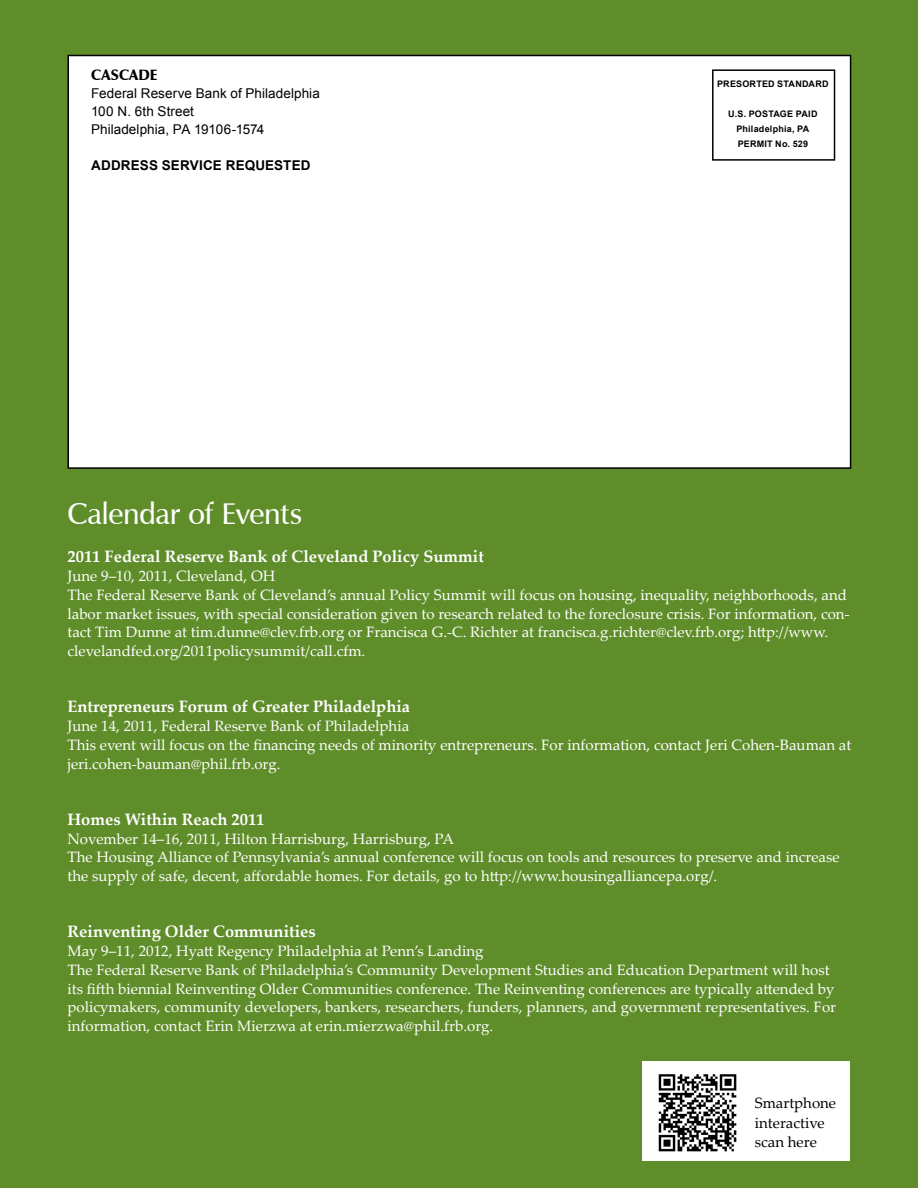
<style>
.page{position:relative;width:918px;height:1188px;background:#5f8d2a}
.page>*{position:absolute;margin:0;border:0;box-sizing:border-box;transform-origin:0 0}
.t1{font:600 30px "Zapf Humanist 601 BT";letter-spacing:-.015em;color:#fff}
.t2{font:700 16.5px "Palatino Linotype";color:#fff}
.t3{font:15px/18.8px "Palatino Linotype";color:#fff}
.t4{font:15px/19.5px "Palatino Linotype";color:#000}
.t5{font:900 15px "Zapf Humanist 601 BT";letter-spacing:.015em;color:#000}
.t6{font:13.5px/18px "Arial";letter-spacing:.005em;color:#000}
.t7{font:700 13.5px "Arial";letter-spacing:.015em;color:#000}
.t8{font:700 9px/15px "Arial";letter-spacing:.025em;color:#000;text-align:center}
</style>
<div class="page">
<div style="left:68px;top:56px;width:783px;height:412px;background:#fff"></div>
<div style="left:68px;top:55px;width:783px;height:414px;border:2px solid #000"></div>
<div style="left:712px;top:69px;width:123px;height:92px;border:2px solid #000"></div>
<div style="left:642px;top:1062px;width:208px;height:99px;background:#fff"></div>
<img style="left:658px;top:1074px;width:79px;height:78px">
<p class="t5" style="left:91px;top:66px;width:68px">CASCADE</p>
<p class="t6" style="left:91px;top:85px;width:230px">Federal Reserve Bank of Philadelphia<br>100 N. 6th Street<br>Philadelphia, PA 19106-1574</p>
<p class="t7" style="left:91px;top:157px;width:21px">ADDRESS</p>
<p class="t7" style="left:162px;top:157px;width:104px">SERVICE REQUESTED</p>
<p class="t8" style="left:717px;top:77px;width:113px">PRESORTED STANDARD</p>
<p class="t8" style="left:728px;top:107px;width:91px">U.S. POSTAGE PAID<br>PHILADELPHIA, PA<br>PERMIT NO. 529</p>
<h1 class="t1" style="left:68px;top:495px;width:236px">Calendar of Events</h1>
<p class="t2" style="left:68px;top:545px;width:418px">2011 Federal Reserve Bank of Cleveland Policy Summit</p>
<p class="t3" style="left:68px;top:566px;width:784px">June 9–10, 2011, Cleveland, OH<br>The Federal Reserve Bank of Cleveland’s annual Policy Summit will focus on housing, inequality, neighborhoods, and labor market issues, with special consideration given to research related to the foreclosure crisis. For information, con&shy;tact Tim Dunne at tim.dunne@clev.frb.org or Francisca G.-C. Richter at francisca.g.richter@clev.frb.org; http://www. clevelandfed.org/2011policysummit/call.cfm.</p>
<p class="t2" style="left:68px;top:695px;width:344px">Entrepreneurs Forum of Greater Philadelphia</p>
<p class="t3" style="left:68px;top:716px;width:785px">June 14, 2011, Federal Reserve Bank of Philadelphia<br>This event will focus on the financing needs of minority entrepreneurs. For information, contact Jeri Cohen-Bauman at jeri.cohen-bauman@phil.frb.org.</p>
<p class="t2" style="left:68px;top:808px;width:199px">Homes Within Reach 2011</p>
<p class="t3" style="left:68px;top:829px;width:774px">November 14–16, 2011, Hilton Harrisburg, Harrisburg, PA<br>The Housing Alliance of Pennsylvania’s annual conference will focus on tools and resources to preserve and increase the supply of safe, decent, affordable homes. For details, go to http://www.housingalliancepa.org/.</p>
<p class="t2" style="left:68px;top:920px;width:250px">Reinventing Older Communities</p>
<p class="t3" style="left:68px;top:941px;width:770px">May 9–11, 2012, Hyatt Regency Philadelphia at Penn’s Landing<br>The Federal Reserve Bank of Philadelphia’s Community Development Studies and Education Department will host its fifth biennial Reinventing Older Communities conference. The Reinventing conferences are typically attended by policymakers, community developers, bankers, researchers, funders, planners, and government representatives. For information, contact Erin Mierzwa at erin.mierzwa@phil.frb.org.</p>
<p class="t4" style="left:755px;top:1093px;width:83px">Smartphone interactive scan here</p>
</div>
